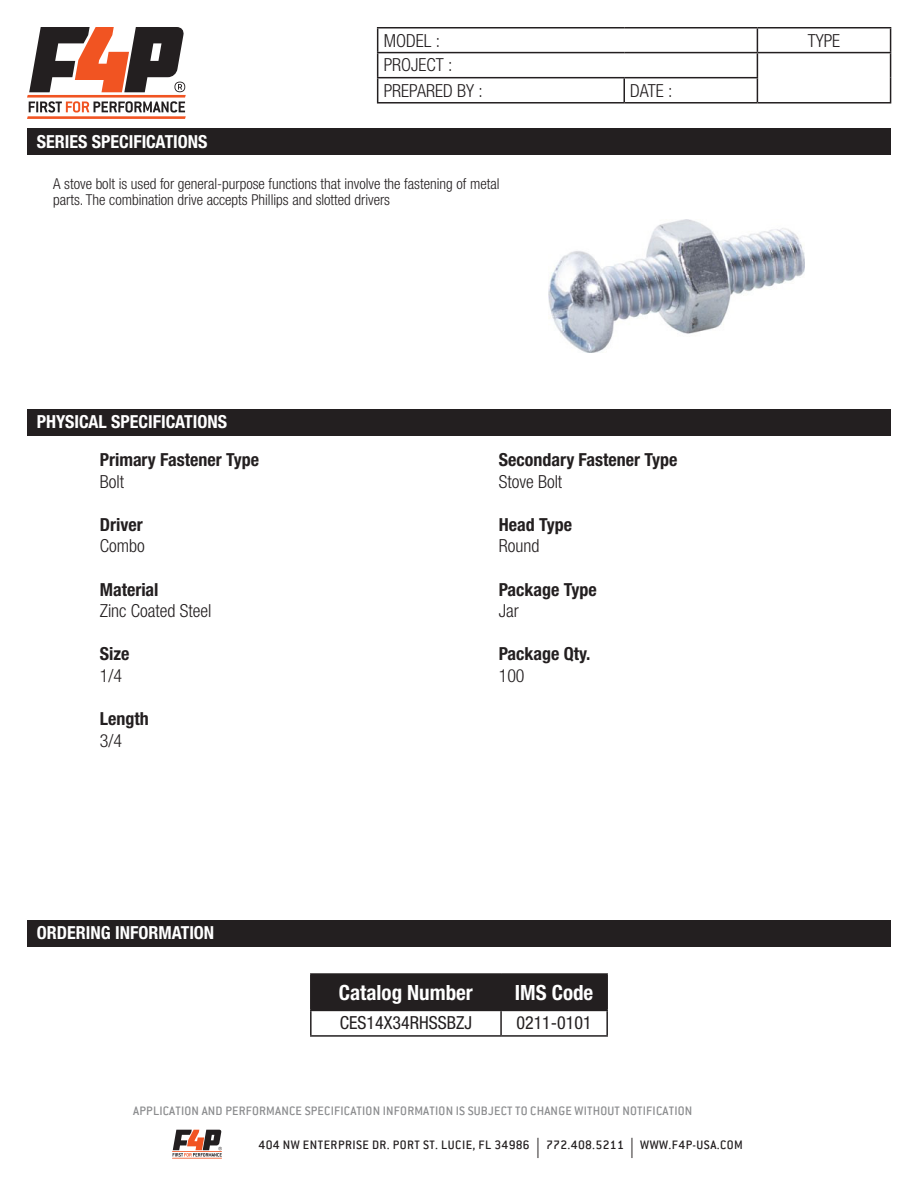
<style>
.page{position:relative;width:918px;height:1188px;background:#fff}
.page>*{position:absolute;margin:0;border:0;box-sizing:border-box;transform-origin:0 0}
.t1{font:700 condensed 21px "Helvetica Neue LT Std";color:#fff}
.t2{font:700 condensed 18px "Helvetica Neue LT Std";color:#231f20}
.t3{font:300 condensed 18px/25px "Helvetica Neue LT Std";color:#231f20}
.t4{font:700 condensed 18px "Helvetica Neue LT Std";color:#fff}
.t5{font:condensed 18px "Helvetica Neue LT Std";color:#231f20}
.t6{font:300 condensed 15px/16.5px "Helvetica Neue LT Std";color:#231f20}
.t7{font:500 13.5px "Conduit ITC";letter-spacing:.015em;color:#8b8c8e}
.t8{font:500 13.5px "Conduit ITC";letter-spacing:.035em;color:#231f20}
.s1{font-family:"Myriad Pro";font-weight:400;font-size:20.25px}
</style>
<div class="page">
<svg style="left:27px;top:27px;width:159px;height:92px"></svg>
<hr style="left:172px;top:1151px;width:50px;height:1px;background:#f15422">
<hr style="left:172px;top:1158px;width:50px;height:1px;background:#f15422">
<svg style="left:173px;top:1130px;width:49px;height:27px"></svg>
<hr style="left:377px;top:27px;width:247px;height:1px;background:#231f20">
<hr style="left:624px;top:27px;width:133px;height:1px;background:#231f20">
<hr style="left:757px;top:27px;width:134px;height:1px;background:#231f20">
<hr style="left:377px;top:52px;width:247px;height:1px;background:#231f20">
<hr style="left:624px;top:52px;width:133px;height:1px;background:#231f20">
<hr style="left:757px;top:52px;width:134px;height:1px;background:#231f20">
<hr style="left:377px;top:77px;width:247px;height:1px;background:#231f20">
<svg style="left:377px;top:28px;width:1px;height:74px"></svg>
<hr style="left:624px;top:77px;width:134px;height:1px;background:#231f20">
<hr style="left:623px;top:78px;width:2px;height:24px;background:#231f20">
<svg style="left:757px;top:28px;width:1px;height:74px"></svg>
<svg style="left:890px;top:28px;width:1px;height:74px"></svg>
<hr style="left:377px;top:102px;width:247px;height:2px;background:#231f20">
<hr style="left:624px;top:102px;width:133px;height:2px;background:#231f20">
<hr style="left:757px;top:102px;width:134px;height:2px;background:#231f20">
<div style="left:27px;top:129px;width:864px;height:26px;background:#231f20"></div>
<div style="left:27px;top:410px;width:864px;height:26px;background:#231f20"></div>
<div style="left:27px;top:921px;width:864px;height:26px;background:#231f20"></div>
<div style="left:312px;top:975px;width:294px;height:35px;background:#231f20"></div>
<hr style="left:310px;top:973px;width:191px;height:2px;background:#231f20">
<hr style="left:310px;top:975px;width:2px;height:35px;background:#231f20">
<hr style="left:501px;top:973px;width:107px;height:2px;background:#231f20">
<hr style="left:500px;top:975px;width:2px;height:35px;background:#231f20">
<hr style="left:606px;top:975px;width:2px;height:35px;background:#231f20">
<hr style="left:310px;top:1010px;width:191px;height:1px;background:#231f20">
<hr style="left:310px;top:1011px;width:2px;height:24px;background:#231f20">
<hr style="left:501px;top:1010px;width:107px;height:1px;background:#231f20">
<hr style="left:500px;top:1011px;width:2px;height:24px;background:#231f20">
<hr style="left:606px;top:1011px;width:2px;height:24px;background:#231f20">
<hr style="left:310px;top:1035px;width:191px;height:2px;background:#231f20">
<hr style="left:501px;top:1035px;width:107px;height:2px;background:#231f20">
<img style="left:548px;top:220px;width:256px;height:133px">
<p class="t4" style="left:37px;top:131px;width:172px">SERIES SPECIFICATIONS</p>
<p class="t3" style="left:384px;top:28px;width:58px">MODEL :</p>
<p class="t3" style="left:808px;top:28px;width:34px">TYPE</p>
<p class="t3" style="left:384px;top:52px;width:101px">PROJECT :<br>PREPARED BY :</p>
<p class="t3" style="left:630px;top:78px;width:44px">DATE :</p>
<p class="t6" style="left:53px;top:175px;width:448px">A stove bolt is used for general-purpose functions that involve the fastening of metal parts. The combination drive accepts Phillips and slotted drivers</p>
<p class="t4" style="left:37px;top:410px;width:192px">PHYSICAL SPECIFICATIONS</p>
<p class="t2" style="left:100px;top:449px;width:161px">Primary Fastener Type</p>
<p class="t3" style="left:100px;top:469px;width:26px">Bolt</p>
<p class="t2" style="left:100px;top:514px;width:44px">Driver</p>
<p class="t3" style="left:100px;top:533px;width:47px">Combo</p>
<p class="t2" style="left:100px;top:578px;width:60px">Material</p>
<p class="t3" style="left:100px;top:598px;width:113px">Zinc Coated Steel</p>
<p class="t2" style="left:100px;top:643px;width:31px">Size</p>
<p class="t3" style="left:100px;top:663px;width:24px">1/4</p>
<p class="t2" style="left:100px;top:708px;width:50px">Length</p>
<p class="t3" style="left:100px;top:728px;width:24px">3/4</p>
<p class="t4" style="left:37px;top:921px;width:179px">ORDERING INFORMATION</p>
<p class="t2" style="left:499px;top:449px;width:180px">Secondary Fastener Type</p>
<p class="t3" style="left:499px;top:469px;width:65px">Stove Bolt</p>
<p class="t2" style="left:499px;top:514px;width:75px">Head Type</p>
<p class="t3" style="left:499px;top:533px;width:42px">Round</p>
<p class="t2" style="left:499px;top:578px;width:100px">Package Type</p>
<p class="t3" style="left:499px;top:598px;width:21px">Jar</p>
<p class="t2" style="left:499px;top:643px;width:93px">Package Qty.</p>
<p class="t3" style="left:499px;top:663px;width:27px">100</p>
<h1 class="t1" style="left:339px;top:980px;width:136px">Catalog Number</h1>
<h1 class="t1" style="left:515px;top:980px;width:80px">IMS Code</h1>
<p class="t5" style="left:340px;top:1013px;width:134px">CES14X34RHSSBZJ</p>
<p class="t5" style="left:516px;top:1013px;width:77px">0211-0101</p>
<p class="t7" style="left:133px;top:1103px;width:561px">APPLICATION AND PERFORMANCE SPECIFICATION INFORMATION IS SUBJECT TO CHANGE WITHOUT NOTIFICATION</p>
<p class="t8" style="left:259px;top:1137px;width:486px">404 NW ENTERPRISE DR. PORT ST. LUCIE, FL 34986 <span class="s1">|</span> 772.408.5211 <span class="s1">|</span> WWW.F4P-USA.COM</p>
</div>
